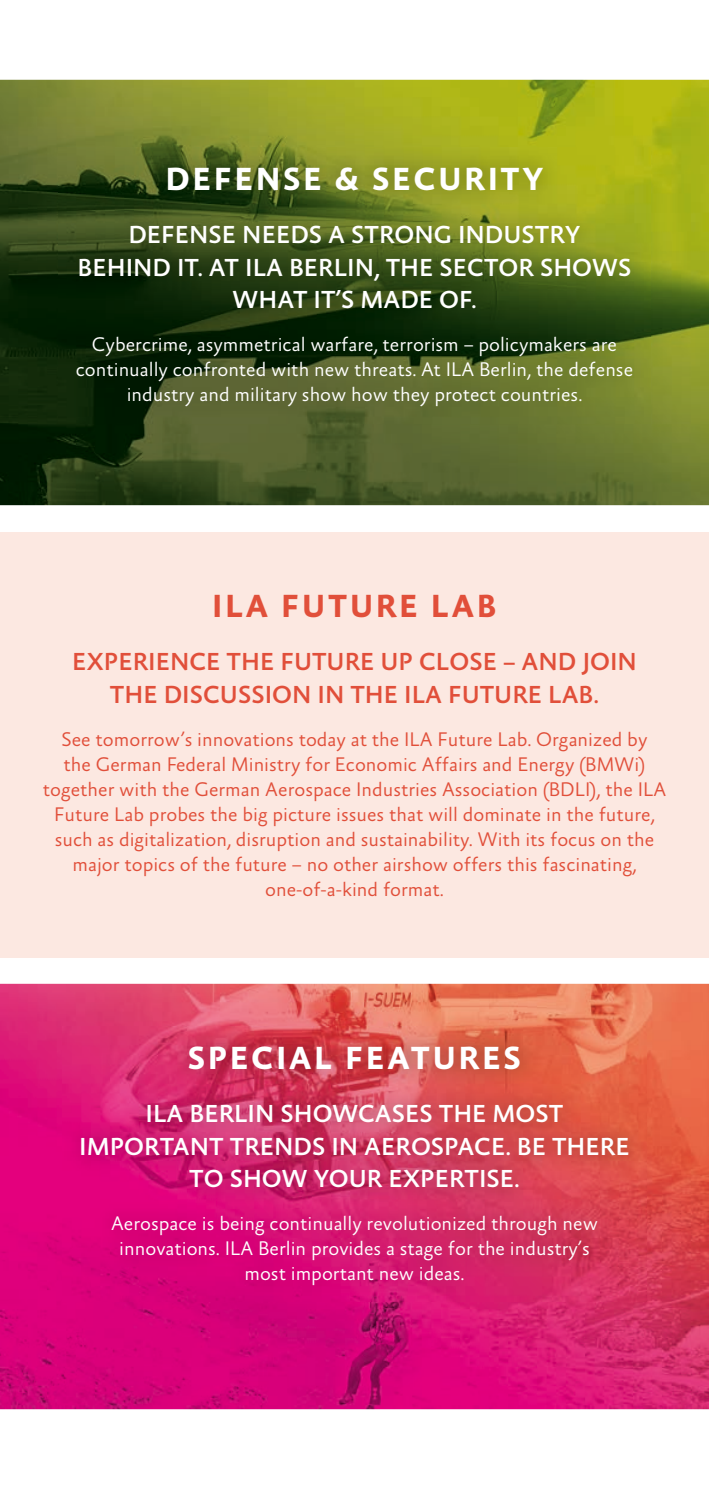
<style>
.page{position:relative;width:709px;height:1489px;background:#fff}
.page>*{position:absolute;margin:0;border:0;box-sizing:border-box;transform-origin:0 0}
.t1{font:700 32.5px "Absara Sans TF";letter-spacing:.075em;color:#fff}
.t2{font:700 32.5px "Absara Sans TF";letter-spacing:.075em;color:#e14f3a}
.t3{font:500 25px/32.5px "Absara Sans TF";color:#fff;text-align:center}
.t4{font:500 25px/32.5px "Absara Sans TF";color:#e14f3a;text-align:center}
.t5{font:300 20px/25px "Absara Sans TF";color:#e14f3a;text-align:center}
.t6{font:300 20px/25px "Absara Sans TF";color:#fff;text-align:center}
</style>
<div class="page">
<div style="left:0;top:531px;width:709px;height:426px;background:#fce8e1"></div>
<img style="left:0;top:983px;width:709px;height:425px">
<img style="left:63px;top:1026px;width:583px;height:275px">
<img style="left:0;top:80px;width:709px;height:425px">
<img style="left:58px;top:148px;width:592px;height:276px">
<h1 class="t1" style="left:165px;top:162px;width:379px">DEFENSE &amp; SECURITY</h1>
<p class="t3" style="left:78px;top:220px;width:555px">DEFENSE NEEDS A STRONG INDUSTRY<br>BEHIND IT. AT ILA BERLIN, THE SECTOR SHOWS<br>WHAT IT’S MADE OF.</p>
<p class="t6" style="left:76px;top:333px;width:559px">Cybercrime, asymmetrical warfare, terrorism – policymakers are continually confronted with new threats. At ILA Berlin, the defense industry and military show how they protect countries.</p>
<h1 class="t2" style="left:212px;top:588px;width:286px">ILA FUTURE LAB</h1>
<p class="t4" style="left:72px;top:647px;width:566px">EXPERIENCE THE FUTURE UP CLOSE – AND JOIN<br>THE DISCUSSION IN THE ILA FUTURE LAB.</p>
<p class="t5" style="left:43px;top:727px;width:625px">See tomorrow’s innovations today at the ILA Future Lab. Organized by<br>the German Federal Ministry for Economic Affairs and Energy (BMWi) together with the German Aerospace Industries Association (BDLI), the ILA Future Lab probes the big picture issues that will dominate in the future, such as digitalization, disruption and sustainability. With its focus on the major topics of the future – no other airshow offers this fascinating, one-of-a-kind format.</p>
<h1 class="t1" style="left:188px;top:1040px;width:334px">SPECIAL FEATURES</h1>
<p class="t3" style="left:79px;top:1098px;width:552px">ILA BERLIN SHOWCASES THE MOST<br>IMPORTANT TRENDS IN AEROSPACE. BE THERE<br>TO SHOW YOUR EXPERTISE.</p>
<p class="t6" style="left:111px;top:1211px;width:488px">Aerospace is being continually revolutionized through new innovations. ILA Berlin provides a stage for the industry’s most important new ideas.</p>
</div>
